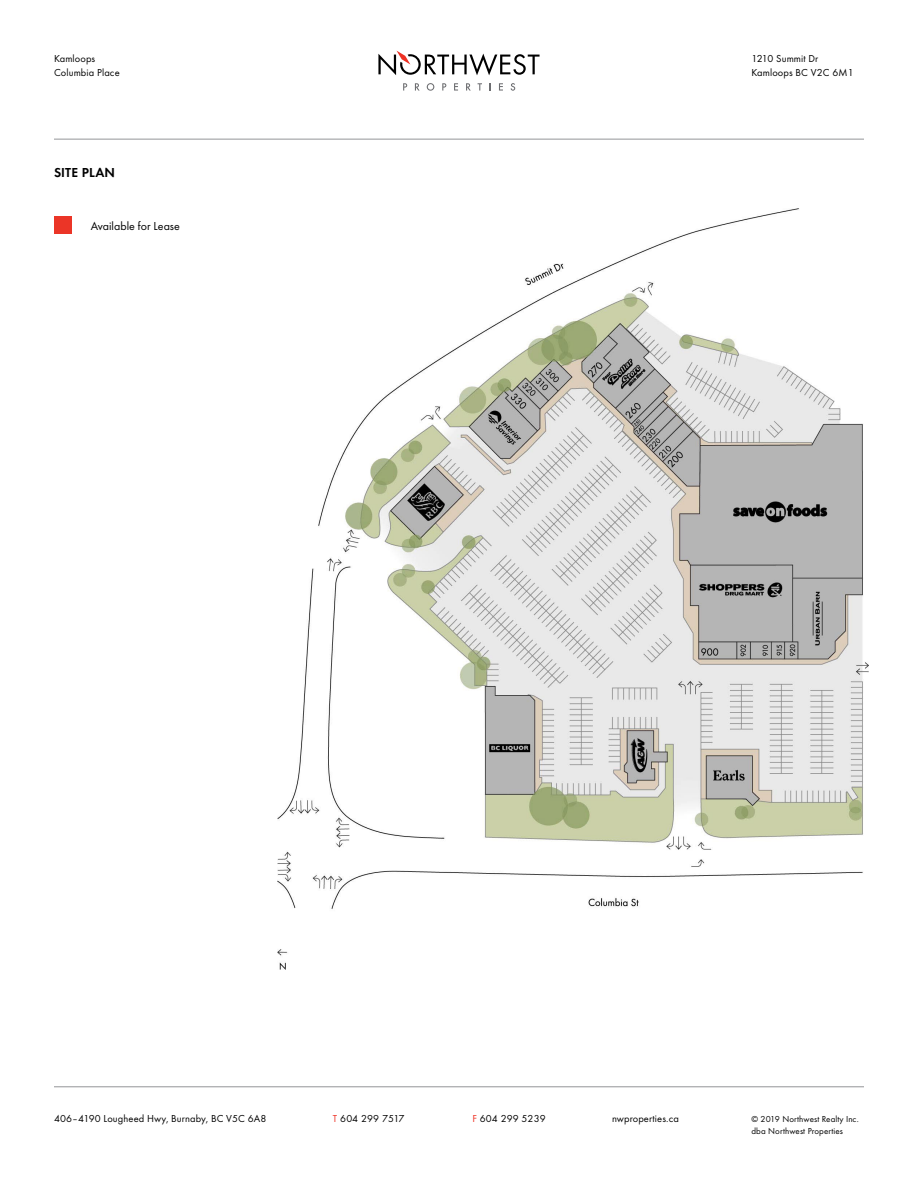
<style>
.page{position:relative;width:918px;height:1188px;background:#fff}
.page>*{position:absolute;margin:0;border:0;box-sizing:border-box;transform-origin:0 0}
.t1{font:600 13.5px "Futura T";letter-spacing:.01em;color:#000}
.t2{font:12px "Futura T";color:#000}
.t3{font:10.5px/13.5px "Futura T";letter-spacing:.01em;color:#000}
.t4{font:9px/12px "Futura T";letter-spacing:.01em;color:#000}
.s1{color:#ee3124}
</style>
<div class="page">
<hr style="left:54px;top:1086px;width:810px;height:1px;background:#939598">
<svg style="left:403px;top:83px;width:4px;height:8px"></svg>
<svg style="left:415px;top:83px;width:5px;height:8px"></svg>
<svg style="left:427px;top:83px;width:7px;height:8px"></svg>
<svg style="left:442px;top:83px;width:4px;height:8px"></svg>
<svg style="left:454px;top:83px;width:4px;height:8px"></svg>
<svg style="left:466px;top:83px;width:5px;height:8px"></svg>
<svg style="left:478px;top:83px;width:4px;height:8px"></svg>
<svg style="left:499px;top:83px;width:4px;height:8px"></svg>
<svg style="left:511px;top:83px;width:4px;height:8px"></svg>
<svg style="left:378px;top:51px;width:162px;height:24px"></svg>
<hr style="left:54px;top:139px;width:810px;height:1px;background:#939598">
<div style="left:54px;top:216px;width:18px;height:18px;background:#eb3527"></div>
<img style="left:278px;top:209px;width:591px;height:760px">
<p class="t3" style="left:54px;top:52px;width:67px">Kamloops<br>Columbia Place</p>
<p class="t3" style="left:751px;top:52px;width:104px">1210 Summit Dr<br>Kamloops BC V2C 6M1</p>
<p class="t1" style="left:54px;top:164px;width:63px">SITE PLAN</p>
<p class="t2" style="left:91px;top:219px;width:91px">Available for Lease</p>
<p class="t3" style="left:54px;top:1111px;width:214px">406–4190 Lougheed Hwy, Burnaby, BC V5C 6A8</p>
<p class="t3" style="left:333px;top:1111px;width:73px"><span class="s1">T</span> 604 299 7517</p>
<p class="t3" style="left:472px;top:1111px;width:75px"><span class="s1">F</span> 604 299 5239</p>
<p class="t3" style="left:612px;top:1111px;width:68px">nwproperties.ca</p>
<p class="t4" style="left:752px;top:1113px;width:109px">© 2019 Northwest Realty Inc. dba Northwest Properties</p>
</div>
